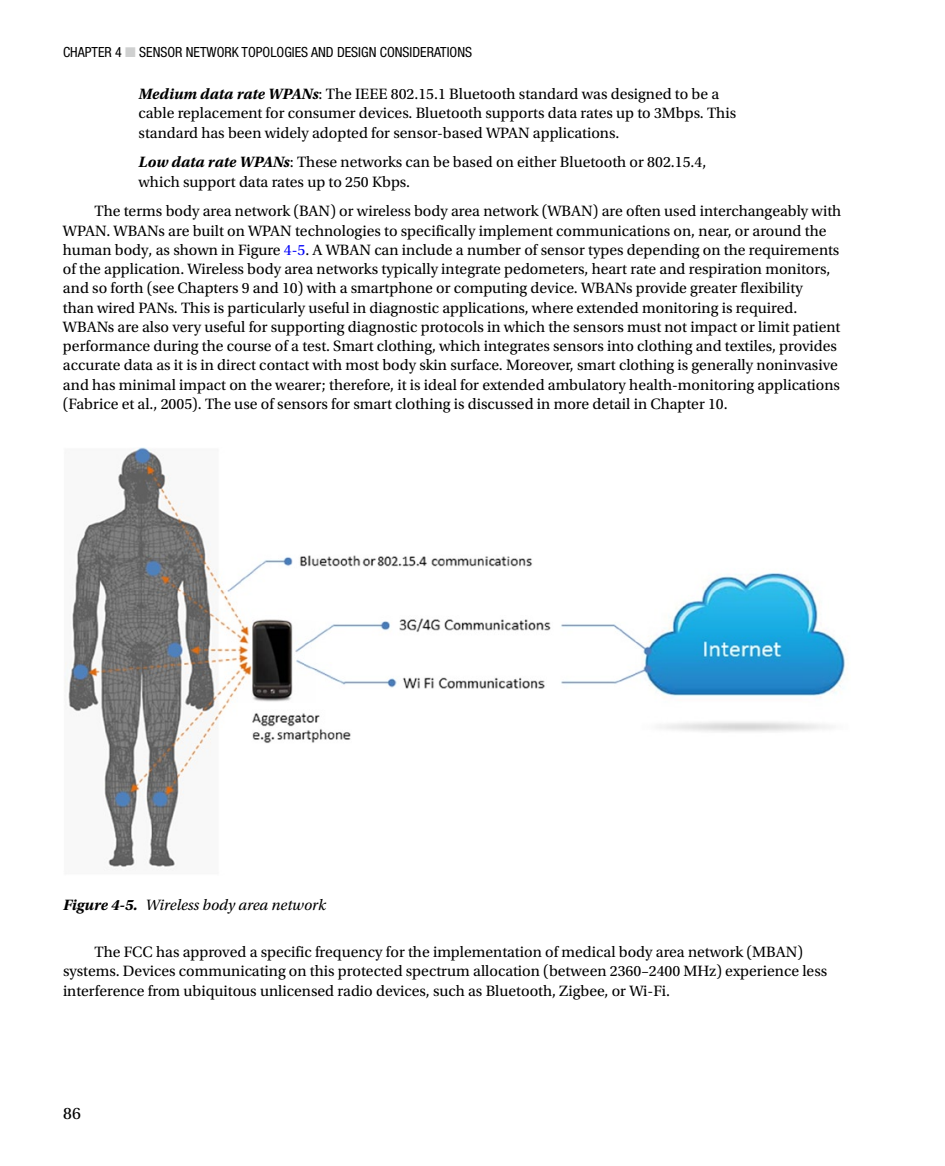
<style>
.page{position:relative;width:945px;height:1166px;background:#fff}
.page>*{position:absolute;margin:0;border:0;box-sizing:border-box;transform-origin:0 0}
.t1{font:17.5px "Utopia Std";color:#000}
.t2{font:15.75px/19.2px "Utopia Std";color:#000}
.t3{font:italic 15.75px "Utopia Std";color:#000}
.t4{font:condensed 14px "Helvetica Neue";color:#000}
.s1{color:#cfd0d0}
.s2{font-weight:700;font-style:italic}
.s3{color:#0000fa}
.s4{font-weight:700}
</style>
<div class="page">
<img style="left:65px;top:447px;width:781px;height:424px">
<p class="t4" style="left:63px;top:44px;width:410px">CHAPTER 4 <span class="s1">■</span> SENSOR NETWORK TOPOLOGIES AND DESIGN CONSIDERATIONS</p>
<p class="t2" style="left:139px;top:85px;width:599px"><span class="s2">Medium data rate WPANs</span>: The IEEE 802.15.1 Bluetooth standard was designed to be a cable replacement for consumer devices. Bluetooth supports data rates up to 3Mbps. This standard has been widely adopted for sensor-based WPAN applications.</p>
<p class="t2" style="left:139px;top:153px;width:569px"><span class="s2">Low data rate WPANs</span>: These networks can be based on either Bluetooth or 802.15.4, which support data rates up to 250 Kbps.</p>
<p class="t2" style="left:63px;top:202px;width:780px;text-indent:32px">The terms body area network (BAN) or wireless body area network (WBAN) are often used interchangeably with WPAN. WBANs are built on WPAN technologies to specifically implement communications on, near, or around the human body, as shown in Figure <span class="s3">4-5</span>. A WBAN can include a number of sensor types depending on the requirements of the application. Wireless body area networks typically integrate pedometers, heart rate and respiration monitors, and so forth (see Chapters 9 and 10) with a smartphone or computing device. WBANs provide greater flexibility<br>than wired PANs. This is particularly useful in diagnostic applications, where extended monitoring is required.<br>WBANs are also very useful for supporting diagnostic protocols in which the sensors must not impact or limit patient performance during the course of a test. Smart clothing, which integrates sensors into clothing and textiles, provides accurate data as it is in direct contact with most body skin surface. Moreover, smart clothing is generally noninvasive and has minimal impact on the wearer; therefore, it is ideal for extended ambulatory health-monitoring applications (Fabrice et al., 2005). The use of sensors for smart clothing is discussed in more detail in Chapter 10.</p>
<p class="t3" style="left:63px;top:896px;width:264px"><span class="s4">Figure 4-5.</span> Wireless body area network</p>
<p class="t2" style="left:63px;top:942px;width:766px;text-indent:31px">The FCC has approved a specific frequency for the implementation of medical body area network (MBAN) systems. Devices communicating on this protected spectrum allocation (between 2360–2400 MHz) experience less interference from ubiquitous unlicensed radio devices, such as Bluetooth, Zigbee, or Wi-Fi.</p>
<p class="t1" style="left:63px;top:1103px;width:19px">86</p>
</div>
